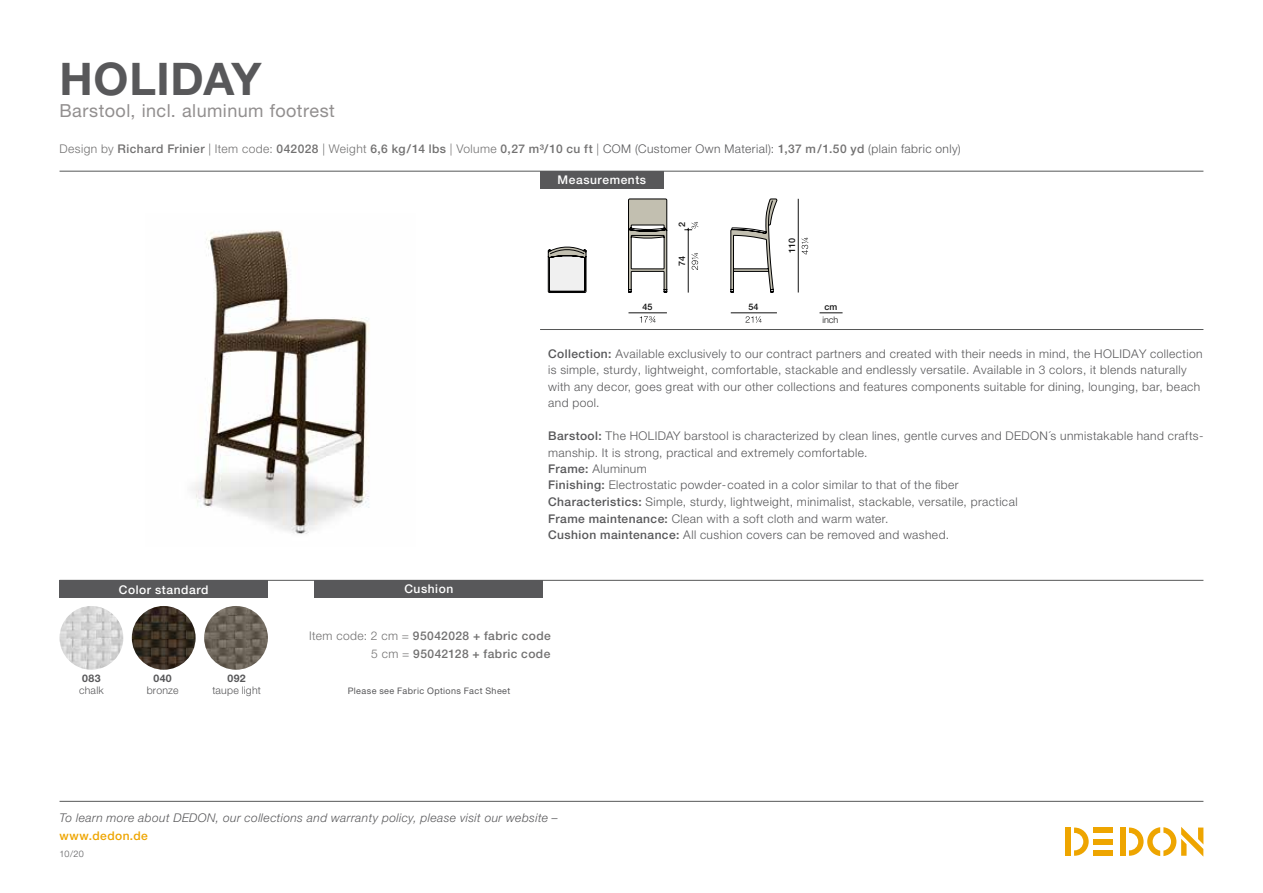
<style>
.page{position:relative;width:1263px;height:893px;background:#fff}
.page>*{position:absolute;margin:0;border:0;box-sizing:border-box;transform-origin:0 0}
.t1{font:700 45px "Helvetica Neue LT";letter-spacing:.01em;color:#58585a}
.t2{font:18px "Helvetica Neue LT";letter-spacing:.025em;color:#928f8f}
.t3{font:300 12px/16.5px "Helvetica Neue LT";letter-spacing:.035em;color:#58585a}
.t4{font:500 12px/18px "Helvetica Neue LT";letter-spacing:.035em;color:#727171;text-align:right}
.t5{font:italic 300 12px "Helvetica Neue LT";letter-spacing:.035em;color:#58585a}
.t6{font:500 12px "Helvetica Neue LT";letter-spacing:.045em;color:#fff}
.t7{font:500 12px "Helvetica Neue LT";letter-spacing:.035em;color:#eea500}
.t8{font:300 10.5px "Helvetica Neue LT";letter-spacing:.02em;color:#58585a}
.t9{font:700 10.5px "Helvetica Neue LT";letter-spacing:.04em;color:#58585a}
.t10{font:9px "Helvetica Neue LT";letter-spacing:.045em;color:#58585a}
.t11{font:500 9px "Helvetica Neue LT";color:#121212}
.t12{font:300 9px "Helvetica Neue LT";color:#58585a}
.t13{font:300 9px "Helvetica Neue LT";color:#121212}
.s1{font-weight:300}
.s2{font-weight:300;color:#58585a}
.s3{font-weight:500}
</style>
<div class="page">
<div style="left:1120px;top:827px;width:5px;height:29px;background:#eea500"></div>
<div style="left:1094px;top:827px;width:19px;height:6px;background:#eea500"></div>
<div style="left:1094px;top:850px;width:19px;height:6px;background:#eea500"></div>
<div style="left:1094px;top:839px;width:19px;height:5px;background:#eea500"></div>
<svg style="left:1074px;top:827px;width:15px;height:29px"></svg>
<div style="left:1065px;top:827px;width:6px;height:29px;background:#eea500"></div>
<svg style="left:1129px;top:827px;width:74px;height:29px"></svg>
<hr style="left:60px;top:801px;width:1143px;height:1px;background:#565757">
<hr style="left:60px;top:580px;width:1143px;height:1px;background:#565757">
<hr style="left:60px;top:171px;width:1143px;height:1px;background:#565757">
<hr style="left:540px;top:329px;width:663px;height:1px;background:#565757">
<div style="left:540px;top:171px;width:124px;height:17px;background:#58585a"></div>
<svg style="left:819px;top:313px;width:23px;height:1px"></svg>
<svg style="left:745px;top:316px;width:17px;height:7px"></svg>
<hr style="left:731px;top:313px;width:46px;height:1px;background:#121212">
<svg style="left:801px;top:237px;width:7px;height:17px"></svg>
<hr style="left:798px;top:199px;width:1px;height:93px;background:#121212">
<svg style="left:691px;top:253px;width:7px;height:17px"></svg>
<hr style="left:688px;top:230px;width:1px;height:63px;background:#121212">
<svg style="left:684px;top:222px;width:14px;height:8px"></svg>
<svg style="left:640px;top:316px;width:16px;height:7px"></svg>
<hr style="left:628px;top:313px;width:39px;height:1px;background:#121212">
<svg style="left:730px;top:199px;width:47px;height:94px"></svg>
<svg style="left:628px;top:199px;width:39px;height:94px"></svg>
<svg style="left:548px;top:246px;width:38px;height:47px"></svg>
<img style="left:191px;top:230px;width:178px;height:304px">
<div style="left:315px;top:580px;width:228px;height:17px;background:#58585a"></div>
<div style="left:60px;top:580px;width:208px;height:18px;background:#58585a"></div>
<img style="left:60px;top:606px;width:63px;height:64px;border-radius:32px">
<img style="left:132px;top:606px;width:64px;height:64px;border-radius:32px">
<img style="left:204px;top:606px;width:64px;height:64px;border-radius:32px">
<h1 class="t1" style="left:60px;top:51px;width:203px">HOLIDAY</h1>
<h2 class="t2" style="left:60px;top:100px;width:277px">Barstool, incl. aluminum footrest</h2>
<p class="t4" style="left:60px;top:140px;width:903px"><span class="s1">Design by</span> Richard Frinier <span class="s1">| Item code:</span> 042028 <span class="s1">| Weight</span> 6,6 kg/14 lbs <span class="s1">| Volume</span> 0,27 m³/10 cu ft <span class="s1">|</span> <span class="s2">COM (Customer Own Material):</span> 1,37 m/1.50 yd <span class="s2">(plain fabric only)</span></p>
<p class="t6" style="left:558px;top:173px;width:90px">Measurements</p>
<p class="t11" style="left:676px;top:227px;width:7px;rotate:-90deg">2</p>
<p class="t11" style="left:676px;top:266px;width:12px;rotate:-90deg">74</p>
<p class="t11" style="left:786px;top:253px;width:16px;rotate:-90deg">110</p>
<p class="t6" style="left:119px;top:582px;width:91px">Color standard</p>
<p class="t9" style="left:82px;top:672px;width:20px">083</p>
<p class="t8" style="left:79px;top:684px;width:26px">chalk</p>
<p class="t9" style="left:153px;top:672px;width:20px">040</p>
<p class="t8" style="left:147px;top:684px;width:33px">bronze</p>
<p class="t9" style="left:227px;top:672px;width:20px">092</p>
<p class="t8" style="left:212px;top:684px;width:50px">taupe light</p>
<p class="t11" style="left:642px;top:301px;width:12px">45</p>
<p class="t3" style="left:548px;top:345px;width:656px"><span class="s3">Collection:</span> Available exclusively to our contract partners and created with their needs in mind, the HOLIDAY collection is simple, sturdy, lightweight, comfortable, stackable and endlessly versatile. Available in 3 colors, it blends naturally with any decor, goes great with our other collections and features components suitable for dining, lounging, bar, beach and pool.</p>
<p class="t3" style="left:548px;top:427px;width:657px"><span class="s3">Barstool:</span> The HOLIDAY barstool is characterized by clean lines, gentle curves and DEDON´s unmistakable hand crafts&shy;manship. It is strong, practical and extremely comfortable.<br><span class="s3">Frame:</span> Aluminum<br><span class="s3">Finishing:</span> Electrostatic powder-coated in a color similar to that of the fiber<br><span class="s3">Characteristics:</span> Simple, sturdy, lightweight, minimalist, stackable, versatile, practical<br><span class="s3">Frame maintenance:</span> Clean with a soft cloth and warm water.<br><span class="s3">Cushion maintenance:</span> All cushion covers can be removed and washed.</p>
<p class="t11" style="left:748px;top:301px;width:12px">54</p>
<p class="t11" style="left:824px;top:301px;width:14px">cm</p>
<p class="t13" style="left:822px;top:314px;width:18px">inch</p>
<p class="t6" style="left:404px;top:582px;width:50px">Cushion</p>
<p class="t4" style="left:309px;top:627px;width:243px"><span class="s1">Item code: 2 cm =</span> 95042028 + fabric code<br><span class="s1">5 cm =</span> 95042128 + fabric code</p>
<p class="t10" style="left:348px;top:686px;width:164px">Please see Fabric Options Fact Sheet</p>
<p class="t5" style="left:60px;top:811px;width:500px">To learn more about DEDON, our collections and warranty policy, please visit our website –</p>
<p class="t7" style="left:60px;top:829px;width:90px">www.dedon.de</p>
<p class="t12" style="left:60px;top:848px;width:26px">10/20</p>
</div>
